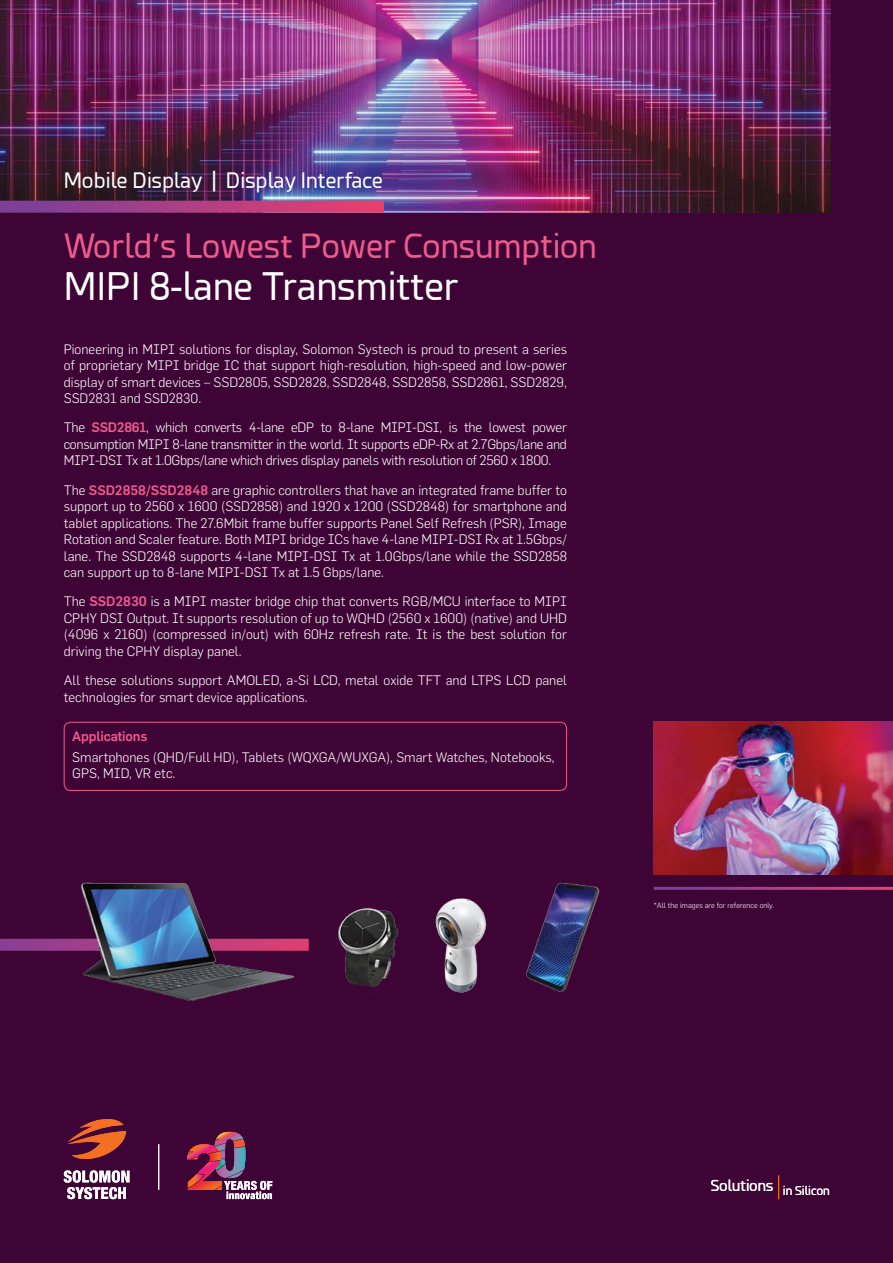
<style>
.page{position:relative;width:893px;height:1263px;background:#3f0436}
.page>*{position:absolute;margin:0;border:0;box-sizing:border-box;transform-origin:0 0}
.t1{font:37.5px "Esphimere";color:#fff}
.t2{font:33px "Esphimere";color:#f05b8e}
.t3{font:21px "Esphimere";color:#fff}
.t4{font:15px "Esphimere";color:#fff}
.t5{font:300 13.5px/16.5px "Flama";color:#fff;text-align:justify}
.t6{font:500 13.5px "Flama";letter-spacing:-.01em;color:#f05b8e}
.t7{font:300 7.5px "Flama";color:#fff}
.s1{font-weight:500;color:#f05b8e}
</style>
<div class="page">
<img style="left:0;top:0;width:830px;height:213px">
<svg style="left:0;top:939px;width:306px;height:12px"></svg>
<svg style="left:778px;top:1175px;width:1px;height:24px"></svg>
<svg style="left:64px;top:1170px;width:65px;height:29px"></svg>
<svg style="left:68px;top:1119px;width:58px;height:40px"></svg>
<hr style="left:158px;top:1144px;width:1px;height:46px;background:#fff">
<img style="left:187px;top:1132px;width:85px;height:67px">
<div style="left:64px;top:722px;width:503px;height:69px;border:1px solid #f05b8e;border-radius:6px"></div>
<img style="left:52px;top:883px;width:243px;height:118px">
<svg style="left:0;top:201px;width:384px;height:12px;background:#ad3f82"></svg>
<hr style="left:654px;top:887px;width:239px;height:3px;background:#fff">
<img style="left:654px;top:722px;width:239px;height:152px">
<img style="left:306px;top:908px;width:93px;height:80px">
<img style="left:526px;top:882px;width:74px;height:110px">
<img style="left:435px;top:898px;width:52px;height:95px">
<h3 class="t3" style="left:64px;top:169px;width:321px">Mobile Display | Display Interface</h3>
<h2 class="t2" style="left:64px;top:227px;width:535px">World’s Lowest Power Consumption</h2>
<h1 class="t1" style="left:64px;top:265px;width:396px">MIPI 8-lane Transmitter</h1>
<p class="t5" style="left:64px;top:340px;width:505px">Pioneering in MIPI solutions for display, Solomon Systech is proud to present a series of proprietary MIPI bridge IC that support high-resolution, high-speed and low-power display of smart devices – SSD2805, SSD2828, SSD2848, SSD2858, SSD2861, SSD2829, SSD2831 and SSD2830.</p>
<p class="t5" style="left:64px;top:419px;width:505px">The <span class="s1">SSD2861</span>, which converts 4-lane eDP to 8-lane MIPI-DSI, is the lowest power consumption MIPI 8-lane transmitter in the world. It supports eDP-Rx at 2.7Gbps/lane and MIPI-DSI Tx at 1.0Gbps/lane which drives display panels with resolution of 2560 x 1800.</p>
<p class="t5" style="left:64px;top:481px;width:505px">The <span class="s1">SSD2858/SSD2848</span> are graphic controllers that have an integrated frame buffer to support up to 2560 x 1600 (SSD2858) and 1920 x 1200 (SSD2848) for smartphone and tablet applications. The 27.6Mbit frame buffer supports Panel Self Refresh (PSR), Image Rotation and Scaler feature. Both MIPI bridge ICs have 4-lane MIPI-DSI Rx at 1.5Gbps/ lane. The SSD2848 supports 4-lane MIPI-DSI Tx at 1.0Gbps/lane while the SSD2858 can support up to 8-lane MIPI-DSI Tx at 1.5 Gbps/lane.</p>
<p class="t5" style="left:64px;top:593px;width:505px">The <span class="s1">SSD2830</span> is a MIPI master bridge chip that converts RGB/MCU interface to MIPI CPHY DSI Output. It supports resolution of up to WQHD (2560 x 1600) (native) and UHD (4096 x 2160) (compressed in/out) with 60Hz refresh rate. It is the best solution for driving the CPHY display panel.</p>
<p class="t5" style="left:64px;top:672px;width:505px">All these solutions support AMOLED, a-Si LCD, metal oxide TFT and LTPS LCD panel technologies for smart device applications.</p>
<p class="t6" style="left:72px;top:728px;width:77px">Applications</p>
<p class="t5" style="left:72px;top:749px;width:484px">Smartphones (QHD/Full HD), Tablets (WQXGA/WUXGA), Smart Watches, Notebooks,<br>GPS, MID, VR etc.</p>
<p class="t7" style="left:654px;top:901px;width:122px">*All the images are for reference only.</p>
<p class="t4" style="left:711px;top:1177px;width:121px">Solutions <sub>in</sub> <sub>Silicon</sub></p>
</div>
